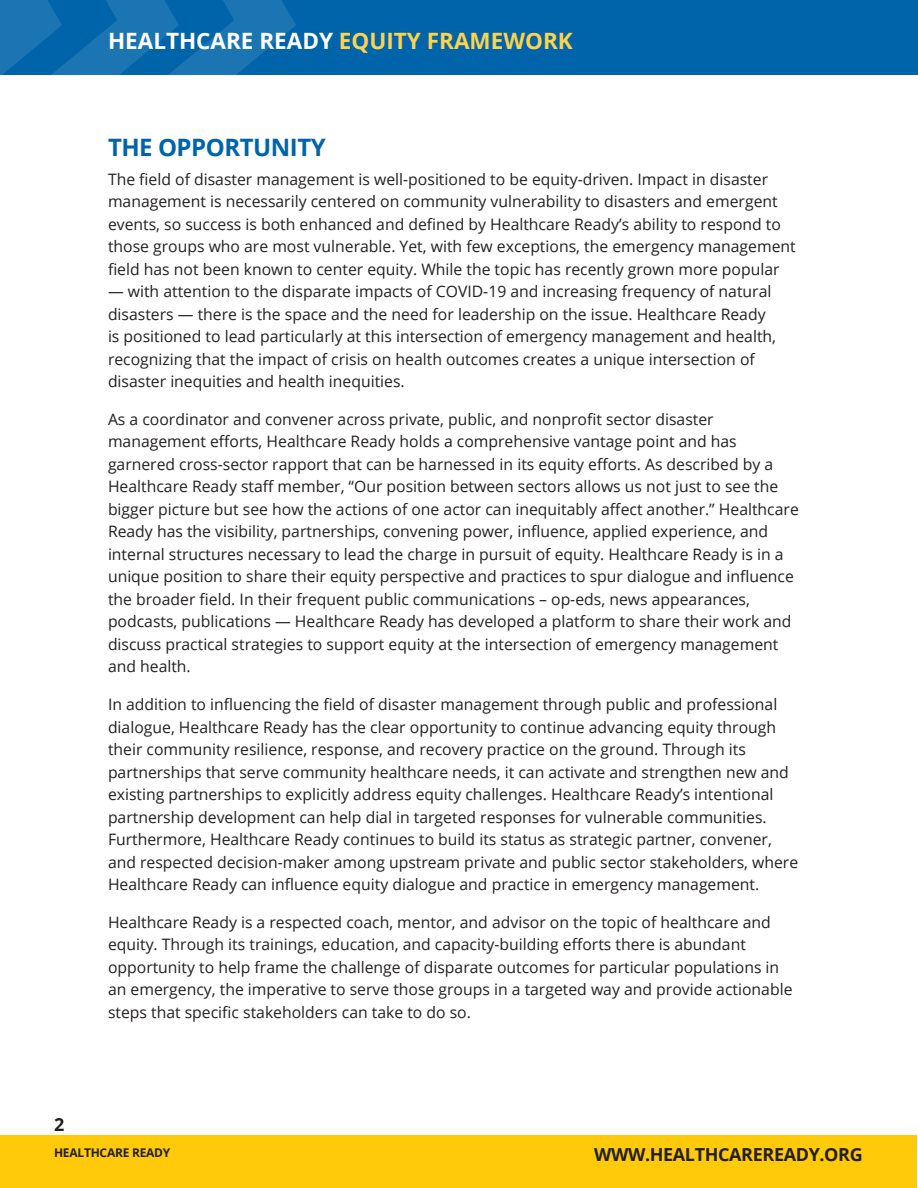
<style>
.page{position:relative;width:918px;height:1188px;background:#fff}
.page>*{position:absolute;margin:0;border:0;box-sizing:border-box;transform-origin:0 0}
.t1{font:700 24px "Open Sans";letter-spacing:-.02em;color:#0064aa}
.t2{font:700 22.5px "Open Sans";color:#fff}
.t3{font:700 18px "Open Sans";letter-spacing:-.02em;color:#231f20}
.BODY{font:15.75px/22.5px "Open Sans";color:#231f20}
.t4{font:700 12px "Open Sans";letter-spacing:-.02em;color:#231f20}
.s1{color:#fed34c}
</style>
<div class="page">
<div style="left:1px;top:1136px;width:916px;height:52px;background:#feca0a"></div>
<div style="left:0;top:0;width:918px;height:75px;background:#0064aa"></div>
<svg style="left:0;top:0;width:296px;height:75px"></svg>
<h2 class="t2" style="left:108px;top:25px;width:466px">HEALTHCARE READY <span class="s1">EQUITY FRAMEWORK</span></h2>
<h1 class="t1" style="left:108px;top:130px;width:219px">THE OPPORTUNITY</h1>
<p class="BODY" style="left:108px;top:167px;width:689px">The field of disaster management is well-positioned to be equity-driven. Impact in disaster management is necessarily centered on community vulnerability to disasters and emergent events, so success is both enhanced and defined by Healthcare Ready’s ability to respond to those groups who are most vulnerable. Yet, with few exceptions, the emergency management field has not been known to center equity. While the topic has recently grown more popular</p>
<p class="BODY" style="left:108px;top:280px;width:670px">— with attention to the disparate impacts of COVID-19 and increasing frequency of natural disasters — there is the space and the need for leadership on the issue. Healthcare Ready is positioned to lead particularly at this intersection of emergency management and health, recognizing that the impact of crisis on health outcomes creates a unique intersection of disaster inequities and health inequities.</p>
<p class="BODY" style="left:108px;top:408px;width:692px">As a coordinator and convener across private, public, and nonprofit sector disaster management efforts, Healthcare Ready holds a comprehensive vantage point and has garnered cross-sector rapport that can be harnessed in its equity efforts. As described by a Healthcare Ready staff member, “Our position between sectors allows us not just to see the bigger picture but see how the actions of one actor can inequitably affect another.” Healthcare Ready has the visibility, partnerships, convening power, influence, applied experience, and internal structures necessary to lead the charge in pursuit of equity. Healthcare Ready is in a unique position to share their equity perspective and practices to spur dialogue and influence the broader field. In their frequent public communications – op-eds, news appearances, podcasts, publications — Healthcare Ready has developed a platform to share their work and discuss practical strategies to support equity at the intersection of emergency management and health.</p>
<p class="BODY" style="left:108px;top:693px;width:692px">In addition to influencing the field of disaster management through public and professional dialogue, Healthcare Ready has the clear opportunity to continue advancing equity through their community resilience, response, and recovery practice on the ground. Through its partnerships that serve community healthcare needs, it can activate and strengthen new and existing partnerships to explicitly address equity challenges. Healthcare Ready’s intentional partnership development can help dial in targeted responses for vulnerable communities.<br>Furthermore, Healthcare Ready continues to build its status as strategic partner, convener, and respected decision-maker among upstream private and public sector stakeholders, where Healthcare Ready can influence equity dialogue and practice in emergency management.</p>
<p class="BODY" style="left:108px;top:910px;width:686px">Healthcare Ready is a respected coach, mentor, and advisor on the topic of healthcare and equity. Through its trainings, education, and capacity-building efforts there is abundant opportunity to help frame the challenge of disparate outcomes for particular populations in an emergency, the imperative to serve those groups in a targeted way and provide actionable steps that specific stakeholders can take to do so.</p>
<p class="t3" style="left:54px;top:1112px;width:12px">2</p>
<p class="t4" style="left:54px;top:1144px;width:118px">HEALTHCARE READY</p>
<p class="t3" style="left:594px;top:1142px;width:270px">WWW.HEALTHCAREREADY.ORG</p>
</div>
